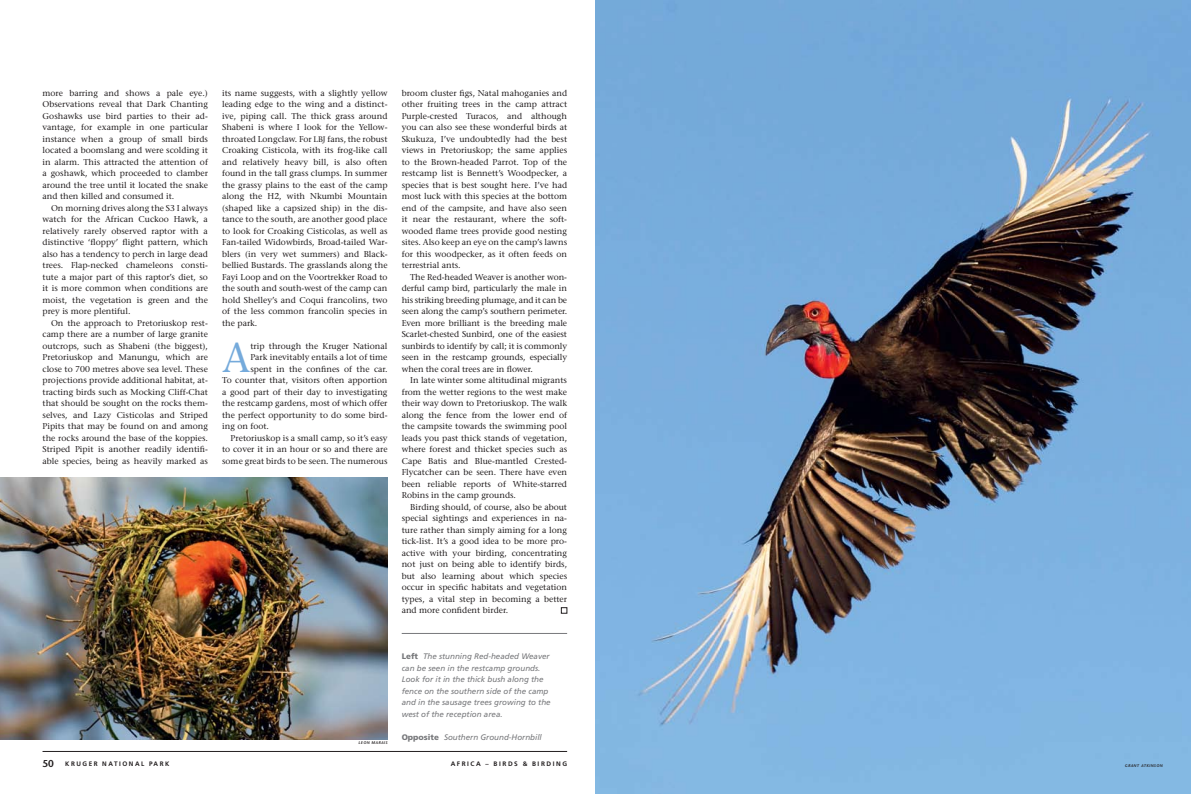
<style>
.page{position:relative;width:1191px;height:794px;background:#fff}
.page>*{position:absolute;margin:0;border:0;box-sizing:border-box;transform-origin:0 0}
.t1{font:41.4px "Stone Serif";color:#75aadb}
.t2{font:8.5px/11.5px "Stone Serif";color:#231f20;text-align:justify}
.t3{font:italic 8px/11.5px "Frutiger";color:#77787b}
.t4{font:700 6.5px "Frutiger";letter-spacing:.24em;color:#231f20}
.t5{font:italic 600 4px "Stone Sans";letter-spacing:.1em;color:#231f20}
.s1{font-size:8px}
.s2{font-weight:900;font-style:normal}
.s3{font-family:"Stone Sans";font-weight:600;font-size:10px}
</style>
<div class="page">
<img style="left:595px;top:0;width:596px;height:794px">
<svg style="left:561px;top:607px;width:6px;height:6px"></svg>
<img style="left:0;top:477px;width:387px;height:262px">
<hr style="left:402px;top:633px;width:165px;height:1px;background:#77787b">
<hr style="left:43px;top:751px;width:524px;height:1px;background:#231f20">
<p class="t2" style="left:43px;top:87px;width:167px">more barring and shows a pale eye.)<br>Observations reveal that Dark Chanting Goshawks use bird parties to their ad&shy;vantage, for example in one particular instance when a group of small birds located a boomslang and were scolding it in alarm. This attracted the attention of a goshawk, which proceeded to clamber around the tree until it located the snake and then killed and consumed it.</p>
<p class="t2" style="left:43px;top:202px;width:167px;text-indent:8px">On morning drives along the S3 I always watch for the African Cuckoo Hawk, a relatively rarely observed raptor with a distinctive ‘floppy’ flight pattern, which also has a tendency to perch in large dead trees. Flap-necked chameleons consti&shy;tute a major part of this raptor’s diet, so it is more common when conditions are moist, the vegetation is green and the prey is more plentiful.</p>
<p class="t2" style="left:43px;top:317px;width:167px;text-indent:8px">On the approach to Pretoriuskop rest&shy;camp there are a number of large granite outcrops, such as Shabeni (the biggest), Pretoriuskop and Manungu, which are close to 700 metres above sea level. These projections provide additional habitat, at&shy;tracting birds such as Mocking Cliff-Chat that should be sought on the rocks them&shy;selves, and Lazy Cisticolas and Striped Pipits that may be found on and among the rocks around the base of the koppies.<br>Striped Pipit is another readily identifi&shy;able species, being as heavily marked as</p>
<p class="t2" style="left:222px;top:87px;width:167px">its name suggests, with a slightly yellow leading edge to the wing and a distinct&shy;ive, piping call. The thick grass around Shabeni is where I look for the Yellow&shy;throated Longclaw. For <span class="s1">LBJ</span> fans, the robust Croaking Cisticola, with its frog-like call and relatively heavy bill, is also often found in the tall grass clumps. In summer the grassy plains to the east of the camp along the H2, with Nkumbi Mountain (shaped like a capsized ship) in the dis&shy;tance to the south, are another good place to look for Croaking Cisticolas, as well as Fan-tailed Widowbirds, Broad-tailed War&shy;blers (in very wet summers) and Black&shy;bellied Bustards. The grasslands along the Fayi Loop and on the Voortrekker Road to the south and south-west of the camp can hold Shelley’s and Coqui francolins, two of the less common francolin species in the park.</p>
<h1 class="t1" style="left:222px;top:332px;width:30px">A</h1>
<p class="t2" style="left:250px;top:340px;width:139px">trip through the Kruger National</p>
<p class="t2" style="left:250px;top:351px;width:139px">Park inevitably entails a lot of time</p>
<p class="t2" style="left:250px;top:363px;width:139px">spent in the confines of the car.</p>
<p class="t2" style="left:222px;top:374px;width:167px">To counter that, visitors often apportion</p>
<p class="t2" style="left:222px;top:386px;width:167px">a good part of their day to investigating</p>
<p class="t2" style="left:222px;top:397px;width:167px">the restcamp gardens, most of which offer</p>
<p class="t2" style="left:222px;top:409px;width:167px">the perfect opportunity to do some bird-</p>
<p class="t2" style="left:222px;top:420px;width:48px">ing on foot.</p>
<p class="t2" style="left:231px;top:432px;width:158px">Pretoriuskop is a small camp, so it’s easy</p>
<p class="t2" style="left:222px;top:443px;width:167px">to cover it in an hour or so and there are</p>
<p class="t2" style="left:222px;top:455px;width:167px">some great birds to be seen. The numerous</p>
<p class="t5" style="left:358px;top:740px;width:30px">LEON MARAIS</p>
<p class="t2" style="left:402px;top:87px;width:167px">broom cluster figs, Natal mahoganies and other fruiting trees in the camp attract Purple-crested Turacos, and although you can also see these wonderful birds at Skukuza, I’ve undoubtedly had the best views in Pretoriuskop; the same applies to the Brown-headed Parrot. Top of the restcamp list is Bennett’s Woodpecker, a species that is best sought here. I’ve had most luck with this species at the bottom end of the campsite, and have also seen it near the restaurant, where the soft&shy;wooded flame trees provide good nesting sites. Also keep an eye on the camp’s lawns for this woodpecker, as it often feeds on terrestrial ants.</p>
<p class="t2" style="left:402px;top:271px;width:167px;text-indent:8px">The Red-headed Weaver is another won&shy;derful camp bird, particularly the male in his striking breeding plumage, and it can be seen along the camp’s southern perimeter.<br>Even more brilliant is the breeding male Scarlet-chested Sunbird, one of the easiest sunbirds to identify by call; it is commonly seen in the restcamp grounds, especially when the coral trees are in flower.</p>
<p class="t2" style="left:402px;top:374px;width:167px;text-indent:8px">In late winter some altitudinal migrants from the wetter regions to the west make their way down to Pretoriuskop. The walk along the fence from the lower end of the campsite towards the swimming pool leads you past thick stands of vegetation, where forest and thicket species such as Cape Batis and Blue-mantled Crested-Flycatcher can be seen. There have even been reliable reports of White-starred Robins in the camp grounds.</p>
<p class="t2" style="left:402px;top:501px;width:167px;text-indent:8px">Birding should, of course, also be about special sightings and experiences in na&shy;ture rather than simply aiming for a long tick-list. It’s a good idea to be more pro&shy;active with your birding, concentrating not just on being able to identify birds, but also learning about which species occur in specific habitats and vegetation types, a vital step in becoming a better and more confident birder.</p>
<p class="t3" style="left:402px;top:651px;width:150px"><span class="s2">Left</span> The stunning Red-headed Weaver can be seen in the restcamp grounds.<br>Look for it in the thick bush along the fence on the southern side of the camp and in the sausage trees growing to the west of the reception area.</p>
<p class="t3" style="left:402px;top:731px;width:142px"><span class="s2">Opposite</span> Southern Ground-Hornbill</p>
<p class="t4" style="left:43px;top:760px;width:128px"><span class="s3">50</span> KRUGER NATIONA L PARK</p>
<p class="t4" style="left:451px;top:760px;width:118px">AFRICA – BIRDS &amp; BIRDING</p>
<p class="t5" style="left:1124px;top:762px;width:7px">GRAN</p>
<p class="t5" style="left:1136px;top:762px;width:16px">T ATKINSON</p>
</div>
